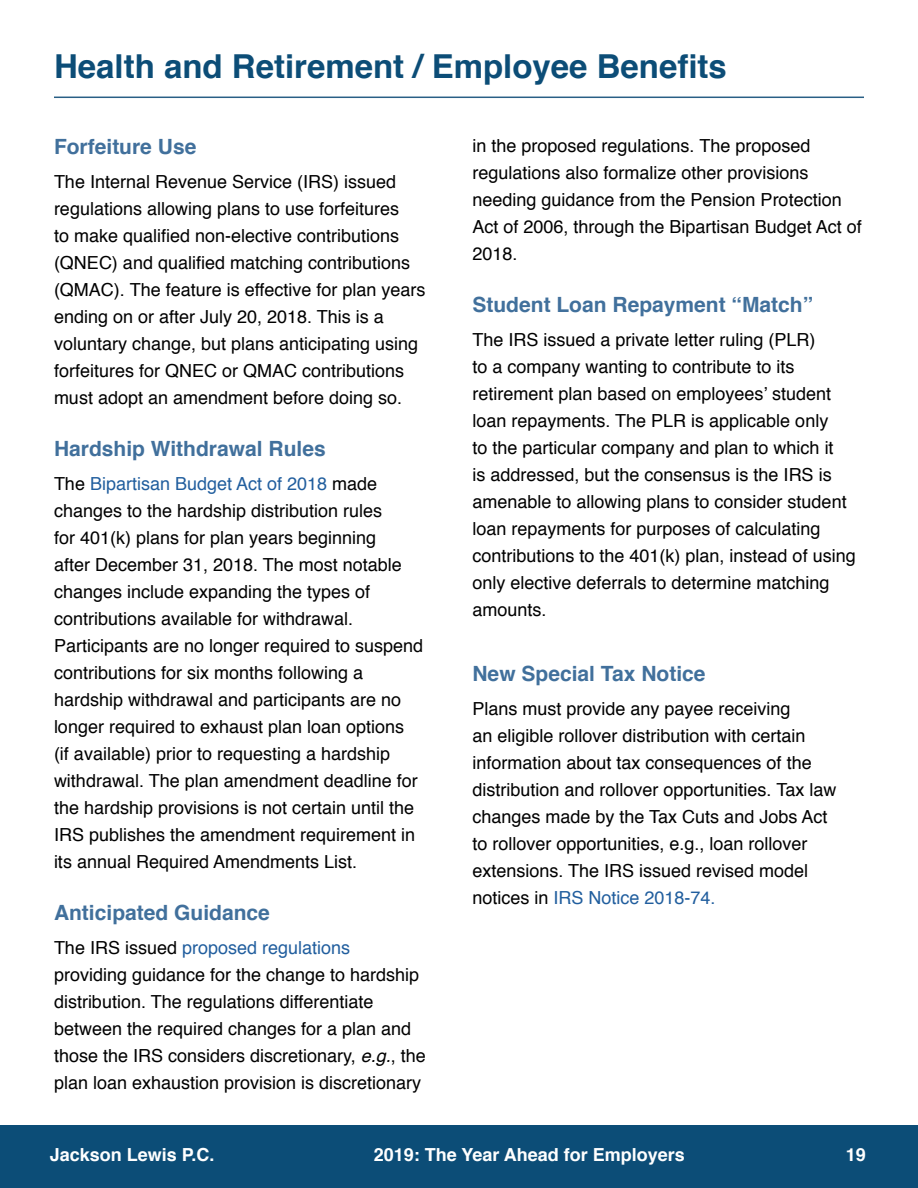
<style>
.page{position:relative;width:918px;height:1188px;background:#fff}
.page>*{position:absolute;margin:0;border:0;box-sizing:border-box;transform-origin:0 0}
.t1{font:700 33px "Helvetica";color:#0c4d77}
.t2{font:700 21px "Helvetica";color:#41709c}
.t3{font:18px/27px "Helvetica";color:#000}
.t4{font:700 18px "Helvetica";color:#fff}
.s1{color:#215e9e}
.s2{font-style:italic}
</style>
<div class="page">
<div style="left:0;top:1125px;width:918px;height:63px;background:#0c4d77"></div>
<hr style="left:54px;top:97px;width:810px;height:1px;background:#295f85">
<h1 class="t1" style="left:54px;top:39px;width:675px">Health and Retirement / Employee Benefits</h1>
<p class="t2" style="left:54px;top:130px;width:144px">Forfeiture Use</p>
<p class="t3" style="left:54px;top:168px;width:373px">The Internal Revenue Service (IRS) issued regulations allowing plans to use forfeitures<br>to make qualified non-elective contributions (QNEC) and qualified matching contributions (QMAC). The feature is effective for plan years ending on or after July 20, 2018. This is a voluntary change, but plans anticipating using forfeitures for QNEC or QMAC contributions must adopt an amendment before doing so.</p>
<p class="t2" style="left:54px;top:432px;width:273px">Hardship Withdrawal Rules</p>
<p class="t3" style="left:54px;top:470px;width:371px">The <span class="s1">Bipartisan Budget Act of 2018</span> made changes to the hardship distribution rules<br>for 401(k) plans for plan years beginning<br>after December 31, 2018. The most notable changes include expanding the types of contributions available for withdrawal.<br>Participants are no longer required to suspend contributions for six months following a hardship withdrawal and participants are no longer required to exhaust plan loan options (if available) prior to requesting a hardship withdrawal. The plan amendment deadline for the hardship provisions is not certain until the IRS publishes the amendment requirement in its annual Required Amendments List.</p>
<p class="t2" style="left:54px;top:896px;width:217px">Anticipated Guidance</p>
<p class="t3" style="left:54px;top:934px;width:373px">The IRS issued <span class="s1">proposed regulations </span>providing guidance for the change to hardship distribution. The regulations differentiate between the required changes for a plan and those the IRS considers discretionary, <span class="s2">e.g.</span>, the plan loan exhaustion provision is discretionary</p>
<p class="t3" style="left:472px;top:132px;width:391px">in the proposed regulations. The proposed regulations also formalize other provisions needing guidance from the Pension Protection Act of 2006, through the Bipartisan Budget Act of 2018.</p>
<p class="t2" style="left:472px;top:288px;width:342px">Student Loan Repayment “Match”</p>
<p class="t3" style="left:472px;top:326px;width:385px">The IRS issued a private letter ruling (PLR)<br>to a company wanting to contribute to its retirement plan based on employees’ student loan repayments. The PLR is applicable only<br>to the particular company and plan to which it<br>is addressed, but the consensus is the IRS is amenable to allowing plans to consider student loan repayments for purposes of calculating contributions to the 401(k) plan, instead of using only elective deferrals to determine matching amounts.</p>
<p class="t2" style="left:472px;top:657px;width:235px">New Special Tax Notice</p>
<p class="t3" style="left:472px;top:696px;width:365px">Plans must provide any payee receiving<br>an eligible rollover distribution with certain information about tax consequences of the distribution and rollover opportunities. Tax law changes made by the Tax Cuts and Jobs Act to rollover opportunities, e.g., loan rollover extensions. The IRS issued revised model notices in <span class="s1">IRS Notice 2018-74.</span></p>
<p class="t4" style="left:50px;top:1140px;width:166px">Jackson Lewis P.C.</p>
<p class="t4" style="left:374px;top:1140px;width:313px">2019: The Year Ahead for Employers</p>
<p class="t4" style="left:846px;top:1140px;width:22px">19</p>
</div>
